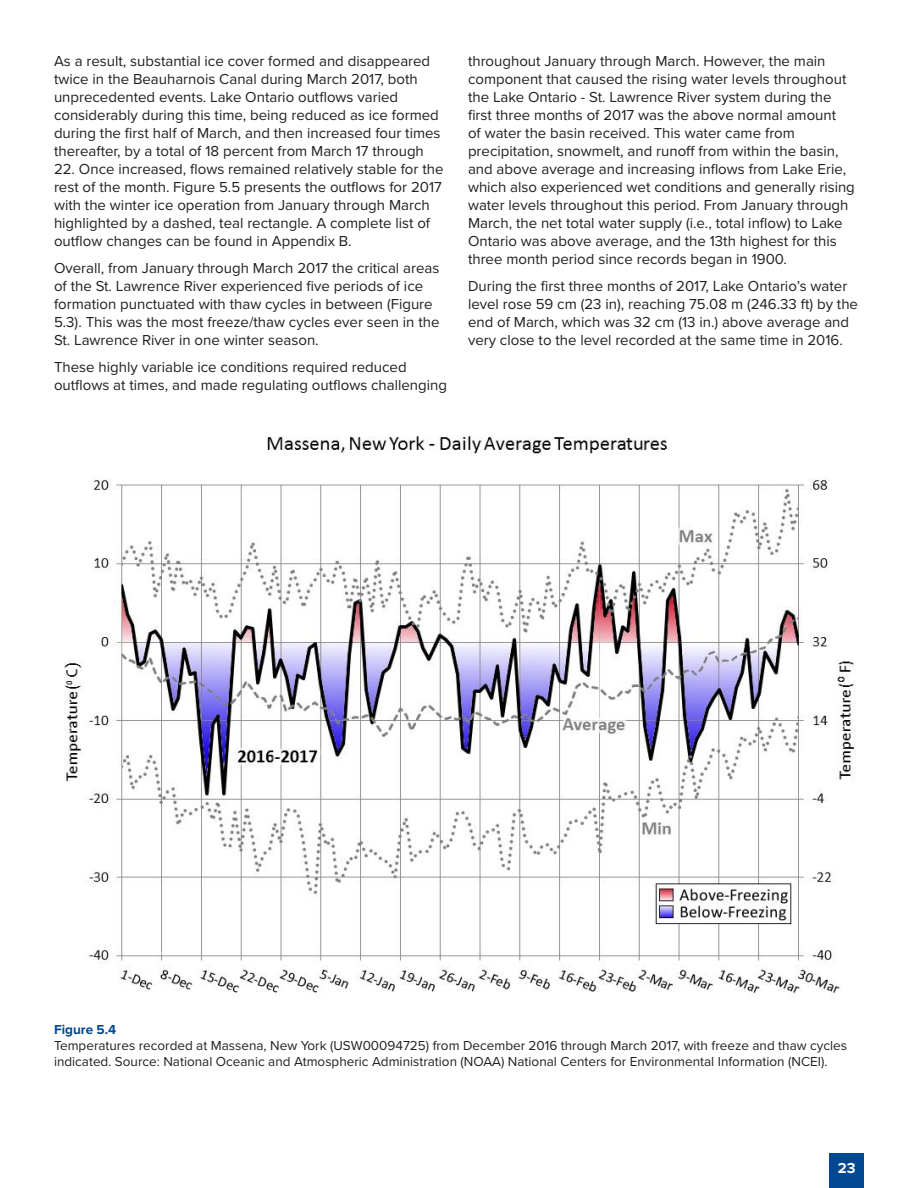
<style>
.page{position:relative;width:918px;height:1188px;background:#fff}
.page>*{position:absolute;margin:0;border:0;box-sizing:border-box;transform-origin:0 0}
.t1{font:15px/18px "Proxima Nova";color:#221f20}
.t2{font:700 15px "Proxima Nova";color:#fff}
.t3{font:13.5px/16.2px "Proxima Nova";color:#221f20}
.t4{font:700 13.5px "Proxima Nova";color:#004890}
</style>
<div class="page">
<div style="left:830px;top:1153px;width:34px;height:35px;background:#004890"></div>
<img style="left:64px;top:436px;width:792px;height:561px">
<p class="t1" style="left:54px;top:52px;width:388px">As a result, substantial ice cover formed and disappeared twice in the Beauharnois Canal during March 2017, both unprecedented events. Lake Ontario outflows varied considerably during this time, being reduced as ice formed during the first half of March, and then increased four times thereafter, by a total of 18 percent from March 17 through</p>
<p class="t1" style="left:54px;top:160px;width:391px">22. Once increased, flows remained relatively stable for the rest of the month. Figure 5.5 presents the outflows for 2017 with the winter ice operation from January through March highlighted by a dashed, teal rectangle. A complete list of outflow changes can be found in Appendix B.</p>
<p class="t1" style="left:54px;top:259px;width:387px">Overall, from January through March 2017 the critical areas of the St. Lawrence River experienced five periods of ice formation punctuated with thaw cycles in between (Figure 5.3). This was the most freeze/thaw cycles ever seen in the St. Lawrence River in one winter season.</p>
<p class="t1" style="left:54px;top:358px;width:395px">These highly variable ice conditions required reduced outflows at times, and made regulating outflows challenging</p>
<p class="t1" style="left:468px;top:52px;width:388px">throughout January through March. However, the main component that caused the rising water levels throughout the Lake Ontario - St. Lawrence River system during the first three months of 2017 was the above normal amount<br>of water the basin received. This water came from precipitation, snowmelt, and runoff from within the basin, and above average and increasing inflows from Lake Erie, which also experienced wet conditions and generally rising water levels throughout this period. From January through March, the net total water supply (i.e., total inflow) to Lake Ontario was above average, and the 13th highest for this three month period since records began in 1900.</p>
<p class="t1" style="left:468px;top:277px;width:392px">During the first three months of 2017, Lake Ontario’s water level rose 59 cm (23 in), reaching 75.08 m (246.33 ft) by the end of March, which was 32 cm (13 in.) above average and very close to the level recorded at the same time in 2016.</p>
<p class="t4" style="left:54px;top:1021px;width:64px">Figure 5.4</p>
<p class="t3" style="left:54px;top:1037px;width:795px">Temperatures recorded at Massena, New York (USW00094725) from December 2016 through March 2017, with freeze and thaw cycles indicated. Source: National Oceanic and Atmospheric Administration (NOAA) National Centers for Environmental Information (NCEI).</p>
<p class="t2" style="left:838px;top:1159px;width:19px">23</p>
</div>
